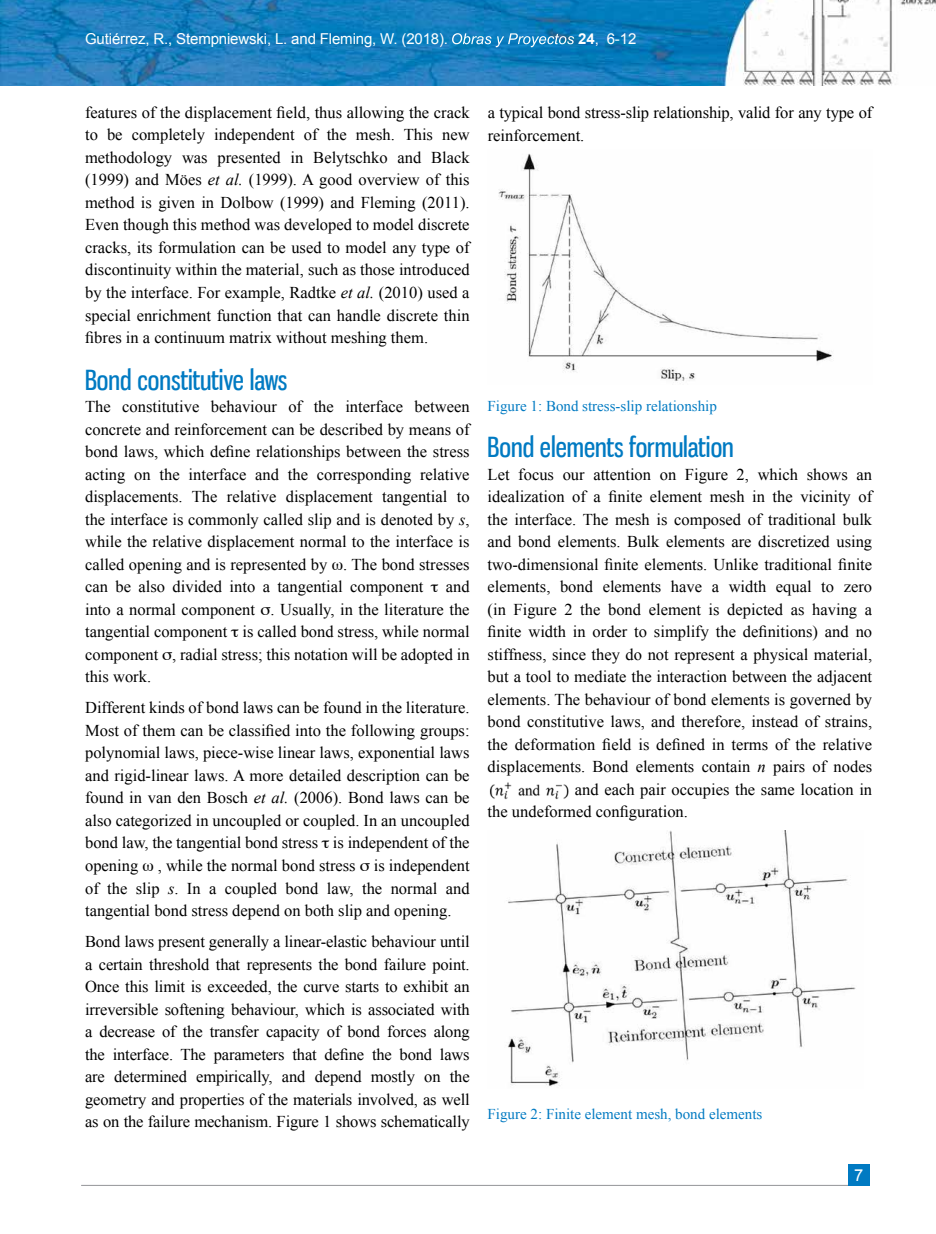
<style>
.page{position:relative;width:936px;height:1234px;background:#fff}
.page>*{position:absolute;margin:0;border:0;box-sizing:border-box;transform-origin:0 0}
.t1{font:27px "Gnuolane Free";color:#007ac2}
.t2{font:16.5px/22.5px "Times New Roman";color:#000;text-align:justify}
.t3{font:16.5px "Arial";color:#fff}
.t4{font:15px "Times New Roman";color:#007ac2}
.t5{font:15px "Arial";letter-spacing:-.01em;color:#fff}
.s1{font-weight:700}
.s2{font-style:italic}
</style>
<div class="page">
<img style="left:0;top:0;width:935px;height:85px">
<hr style="left:81px;top:1184px;width:788px;height:1px;background:#939598">
<div style="left:848px;top:1164px;width:21px;height:21px;background:#007ac2"></div>
<svg style="left:452px;top:33px;width:122px;height:14px;background:#4098c9"></svg>
<img style="left:498px;top:153px;width:334px;height:228px">
<img style="left:489px;top:782px;width:80px;height:18px">
<img style="left:508px;top:830px;width:348px;height:256px">
<p class="t5" style="left:85px;top:29px;width:364px">Gutiérrez, R., Stempniewski, L. and Fleming, W. (2018).</p>
<p class="t5" style="left:578px;top:29px;width:60px"><span class="s1">24</span>, 6-12</p>
<p class="t2" style="left:85px;top:101px;width:386px">features of the displacement field, thus allowing the crack to be completely independent of the mesh. This new methodology was presented in Belytschko and Black (1999) and Möes <span class="s2">et al.</span> (1999). A good overview of this method is given in Dolbow (1999) and Fleming (2011).<br>Even though this method was developed to model discrete cracks, its formulation can be used to model any type of discontinuity within the material, such as those introduced by the interface. For example, Radtke <span class="s2">et al.</span> (2010) used a special enrichment function that can handle discrete thin fibres in a continuum matrix without meshing them.</p>
<h1 class="t1" style="left:85px;top:363px;width:204px">Bond constitutive laws</h1>
<p class="t2" style="left:85px;top:395px;width:386px">The constitutive behaviour of the interface between concrete and reinforcement can be described by means of bond laws, which define relationships between the stress acting on the interface and the corresponding relative displacements. The relative displacement tangential to the interface is commonly called slip and is denoted by <span class="s2">s</span>, while the relative displacement normal to the interface is called opening and is represented by . The bond stresses can be also divided into a tangential component ▼ and into a normal component . Usually, in the literature the tangential component is called bond stress, while normal component , radial stress; this notation will be adopted in this work.</p>
<p class="t2" style="left:85px;top:696px;width:386px">Different kinds of bond laws can be found in the literature.<br>Most of them can be classified into the following groups: polynomial laws, piece-wise linear laws, exponential laws and rigid-linear laws. A more detailed description can be found in van den Bosch <span class="s2">et al.</span> (2006). Bond laws can be also categorized in uncoupled or coupled. In an uncoupled bond law, the tangential bond stress is independent of the opening , while the normal bond stress is independent of the slip <span class="s2">s</span>. In a coupled bond law, the normal and tangential bond stress depend on both slip and opening.</p>
<p class="t2" style="left:85px;top:929px;width:386px">Bond laws present generally a linear-elastic behaviour until a certain threshold that represents the bond failure point.<br>Once this limit is exceeded, the curve starts to exhibit an irreversible softening behaviour, which is associated with a decrease of the transfer capacity of bond forces along the interface. The parameters that define the bond laws are determined empirically, and depend mostly on the geometry and properties of the materials involved, as well as on the failure mechanism. Figure 1 shows schematically</p>
<p class="t2" style="left:487px;top:101px;width:386px">a typical bond stress-slip relationship, valid for any type of reinforcement.</p>
<p class="t4" style="left:487px;top:395px;width:231px">Figure 1: Bond stress-slip relationship</p>
<h1 class="t1" style="left:487px;top:430px;width:248px">Bond elements formulation</h1>
<p class="t2" style="left:487px;top:462px;width:386px">Let focus our attention on Figure 2, which shows an</p>
<p class="t2" style="left:487px;top:485px;width:386px">idealization of a finite element mesh in the vicinity of</p>
<p class="t2" style="left:487px;top:507px;width:386px">the interface. The mesh is composed of traditional bulk</p>
<p class="t2" style="left:487px;top:530px;width:386px">and bond elements. Bulk elements are discretized using</p>
<p class="t2" style="left:487px;top:552px;width:386px">two-dimensional finite elements. Unlike traditional finite</p>
<p class="t2" style="left:487px;top:575px;width:386px">elements, bond elements have a width equal to zero</p>
<p class="t2" style="left:487px;top:597px;width:386px">(in Figure 2 the bond element is depicted as having a</p>
<p class="t2" style="left:487px;top:620px;width:386px">finite width in order to simplify the definitions) and no</p>
<p class="t2" style="left:487px;top:642px;width:386px">stiffness, since they do not represent a physical material,</p>
<p class="t2" style="left:487px;top:665px;width:386px">but a tool to mediate the interaction between the adjacent</p>
<p class="t2" style="left:487px;top:687px;width:386px">elements. The behaviour of bond elements is governed by</p>
<p class="t2" style="left:487px;top:710px;width:386px">bond constitutive laws, and therefore, instead of strains,</p>
<p class="t2" style="left:487px;top:732px;width:386px">the deformation field is defined in terms of the relative</p>
<p class="t2" style="left:487px;top:755px;width:386px">displacements. Bond elements contain <span class="s2">n</span> pairs of nodes</p>
<p class="t2" style="left:575px;top:777px;width:299px">and each pair occupies the same location in</p>
<p class="t2" style="left:487px;top:800px;width:202px">the undeformed configuration.</p>
<p class="t4" style="left:487px;top:1103px;width:276px">Figure 2: Finite element mesh, bond elements</p>
<p class="t3" style="left:854px;top:1164px;width:11px">7</p>
</div>
